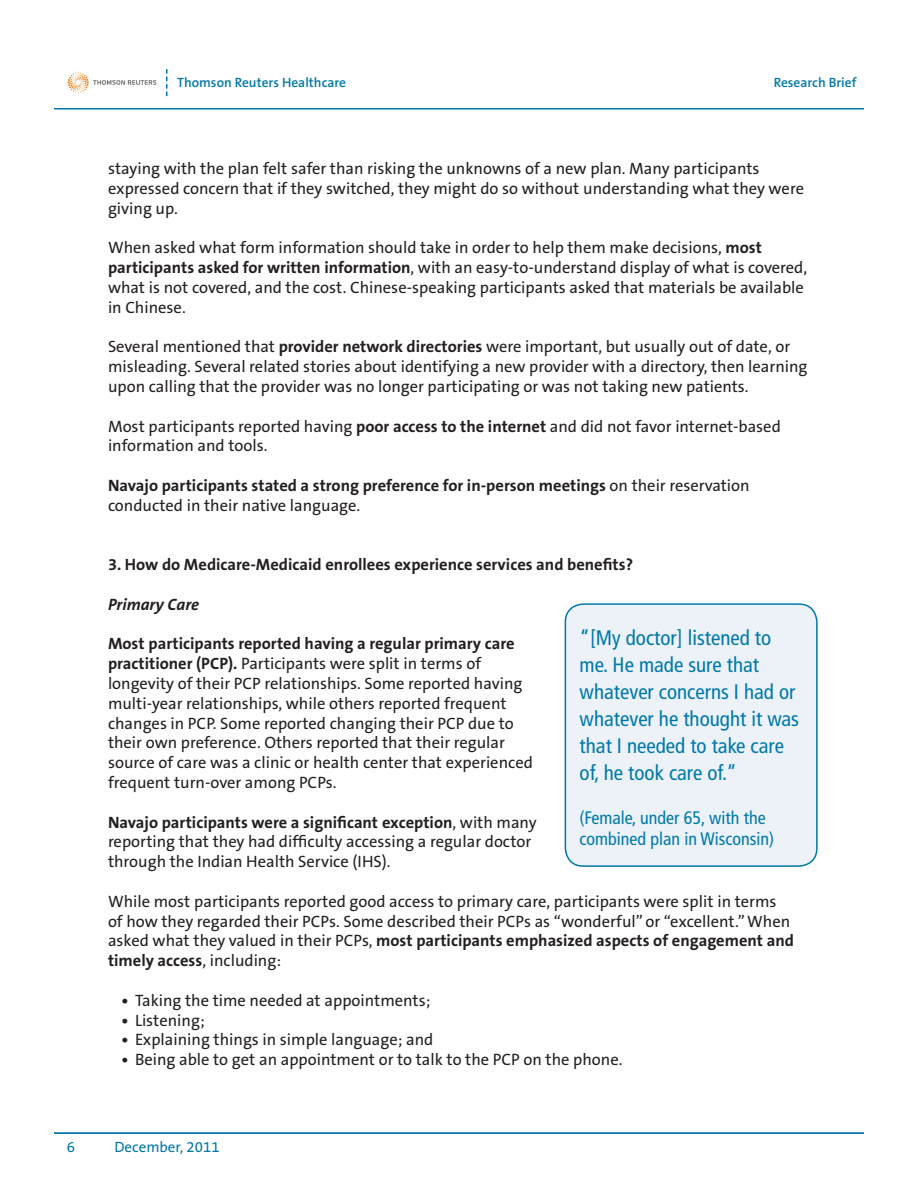
<style>
.page{position:relative;width:918px;height:1188px;background:#fff}
.page>*{position:absolute;margin:0;border:0;box-sizing:border-box;transform-origin:0 0}
.t1{font:condensed 21px/27px "Frutiger";color:#0078aa}
.t2{font:condensed 18px/21.6px "Frutiger";color:#0078aa}
.Body{font:16.5px/19.8px "The Sans B5 Plain";color:#231f20}
.Body-2{font:700 16.5px/19.8px "The Sans B7";color:#231f20}
.Bullets{font:16.5px "The Sans B5 Plain";color:#231f20}
.Body-3{font:italic 700 16.5px "The Sans B7";color:#231f20}
.t3{font:15px "The Sans B5 Plain";color:#0078aa}
.t4{font:600 13.5px "The Sans B6";color:#0078aa}
.s1{font-family:"The Sans B7";font-weight:700}
.s2{font-family:"The Sans B5 Plain";font-weight:400}
</style>
<div class="page">
<img style="left:67px;top:72px;width:90px;height:21px">
<svg style="left:166px;top:69px;width:1px;height:27px"></svg>
<hr style="left:54px;top:108px;width:810px;height:2px;background:#0078aa">
<hr style="left:54px;top:1132px;width:810px;height:2px;background:#0078aa">
<div style="left:565px;top:604px;width:252px;height:262px;background:#ecf2f8;border-radius:18px"></div>
<div style="left:565px;top:603px;width:253px;height:264px;border:2px solid #0078aa;border-radius:18px"></div>
<p class="t4" style="left:177px;top:75px;width:170px">Thomson Reuters Healthcare</p>
<p class="t4" style="left:774px;top:75px;width:84px">Research Brief</p>
<p class="Body" style="left:108px;top:159px;width:698px">staying with the plan felt safer than risking the unknowns of a new plan. Many participants expressed concern that if they switched, they might do so without understanding what they were giving up.</p>
<p class="Body" style="left:108px;top:239px;width:701px">When asked what form information should take in order to help them make decisions, <span class="s1">most participants asked for written information</span>, with an easy-to-understand display of what is covered, what is not covered, and the cost. Chinese-speaking participants asked that materials be available in Chinese.</p>
<p class="Body" style="left:108px;top:338px;width:701px">Several mentioned that <span class="s1">provider network directories</span> were important, but usually out of date, or misleading. Several related stories about identifying a new provider with a directory, then learning upon calling that the provider was no longer participating or was not taking new patients.</p>
<p class="Body" style="left:108px;top:417px;width:674px">Most participants reported having <span class="s1">poor access to the internet</span> and did not favor internet-based information and tools.</p>
<p class="Body-2" style="left:108px;top:476px;width:643px">Navajo participants stated a strong preference for in-person meetings <span class="s2">on their reservation conducted in their native language.</span></p>
<p class="Body-2" style="left:108px;top:555px;width:527px">3. How do Medicare-Medicaid enrollees experience services and benefits?</p>
<p class="Body-3" style="left:108px;top:596px;width:93px">Primary Care</p>
<p class="Body" style="left:108px;top:635px;width:426px"><span class="s1">Most participants reported having a regular primary care practitioner (PCP).</span> Participants were split in terms of longevity of their PCP relationships. Some reported having multi-year relationships, while others reported frequent changes in PCP. Some reported changing their PCP due to their own preference. Others reported that their regular source of care was a clinic or health center that experienced frequent turn-over among PCPs.</p>
<p class="Body" style="left:108px;top:813px;width:430px"><span class="s1">Navajo participants were a significant exception</span>, with many reporting that they had difficulty accessing a regular doctor through the Indian Health Service (IHS).</p>
<p class="Body" style="left:108px;top:892px;width:688px">While most participants reported good access to primary care, participants were split in terms of how they regarded their PCPs. Some described their PCPs as “wonderful” or “excellent.” When asked what they valued in their PCPs, <span class="s1">most participants emphasized aspects of engagement and timely access</span>, including:</p>
<p class="Bullets" style="left:122px;top:992px;width:310px"><span class="s1">•</span> Taking the time needed at appointments;</p>
<p class="Bullets" style="left:122px;top:1012px;width:85px"><span class="s1">•</span> Listening;</p>
<p class="Bullets" style="left:122px;top:1031px;width:313px"><span class="s1">•</span> Explaining things in simple language; and</p>
<p class="Bullets" style="left:122px;top:1051px;width:503px"><span class="s1">•</span> Being able to get an appointment or to talk to the PCP on the phone.</p>
<p class="t1" style="left:580px;top:625px;width:221px">“[My doctor] listened to me. He made sure that whatever concerns I had or whatever he thought it was that I needed to take care of, he took care of.”</p>
<p class="t2" style="left:580px;top:807px;width:196px">(Female, under 65, with the combined plan in Wisconsin)</p>
<p class="t3" style="left:67px;top:1139px;width:10px">6</p>
<p class="t3" style="left:114px;top:1139px;width:107px">December, 2011</p>
</div>
